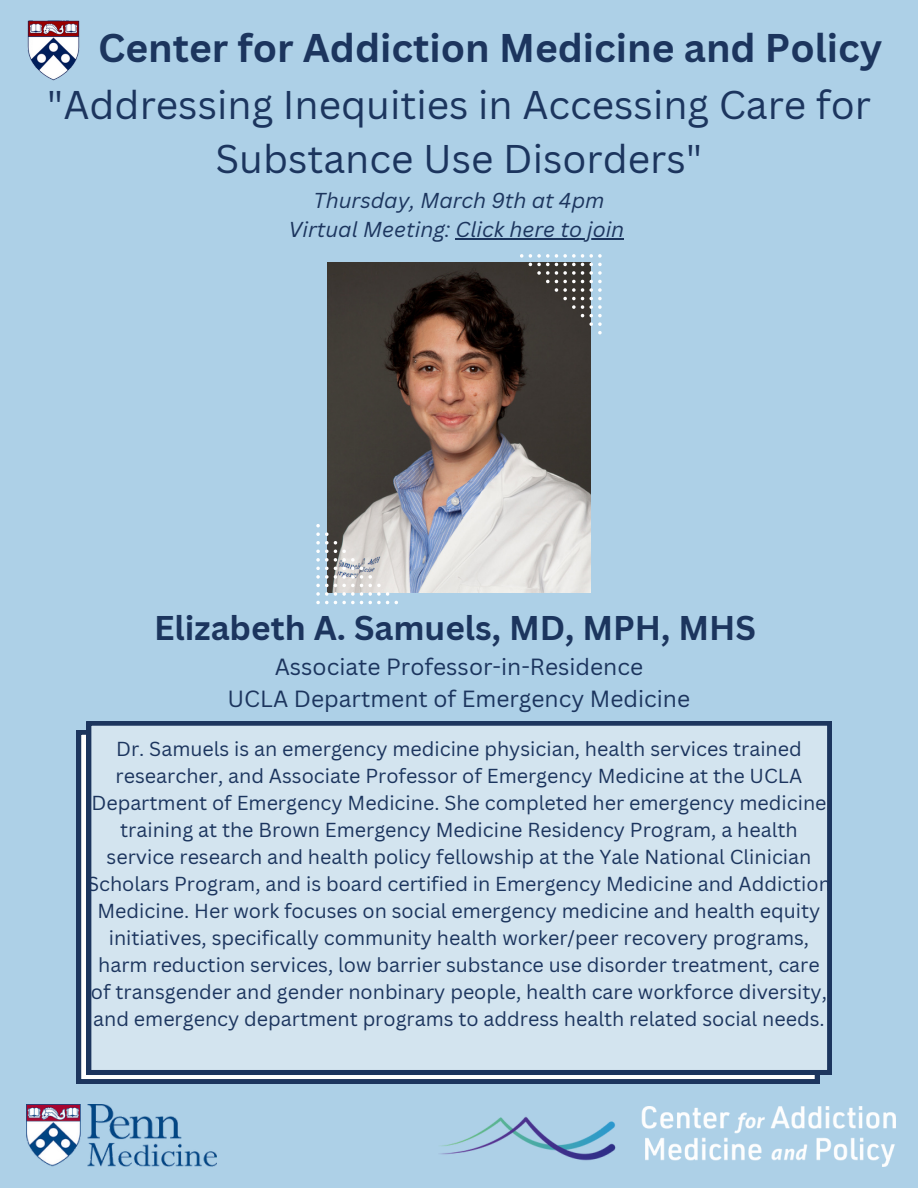
<style>
.page{position:relative;width:918px;height:1188px;background:#add0e7}
.page>*{position:absolute;margin:0;border:0;box-sizing:border-box;transform-origin:0 0}
.t1{font:39px/54px "Canva Sans";color:#1c355e;text-align:center}
.t2{font:700 39px "Canva Sans";color:#1c355e}
.t3{font:700 33.45px "Canva Sans";color:#1c355e}
.t4{font:22.8px/31.5px "Canva Sans";color:#1c355e;text-align:center}
.t5{font:italic 21px/29.2px "Canva Sans";color:#1c355e;text-align:center}
.t6{font:19.65px/27px "Canva Sans";color:#1c355e;text-align:center}
</style>
<div class="page">
<img style="left:27px;top:1104px;width:190px;height:62px">
<img style="left:439px;top:1107px;width:456px;height:59px">
<img style="left:327px;top:263px;width:264px;height:330px">
<svg style="left:316px;top:524px;width:73px;height:80px"></svg>
<svg style="left:529px;top:254px;width:73px;height:80px"></svg>
<svg style="left:520px;top:254px;width:3px;height:4px"></svg>
<svg style="left:77px;top:730px;width:742px;height:354px;background:#818fa5"></svg>
<div style="left:87px;top:721px;width:745px;height:353px;background:#d3e4ef"></div>
<hr style="left:456px;top:238px;width:168px;height:1px;background:#1c355e">
<img style="left:27px;top:20px;width:53px;height:61px">
<h1 class="t2" style="left:98px;top:20px;width:786px">Center for Addiction Medicine and Policy</h1>
<h1 class="t1" style="left:47px;top:77px;width:826px">"Addressing Inequities in Accessing Care for<br>Substance Use Disorders"</h1>
<p class="t5" style="left:289px;top:185px;width:337px">Thursday, March 9th at 4pm<br>Virtual Meeting: Click here to join</p>
<h2 class="t3" style="left:154px;top:605px;width:603px">Elizabeth A. Samuels, MD, MPH, MHS</h2>
<p class="t4" style="left:228px;top:651px;width:464px">Associate Professor-in-Residence<br>UCLA Department of Emergency Medicine</p>
<p class="t6" style="left:87px;top:735px;width:745px">Dr. Samuels is an emergency medicine physician, health services trained researcher, and Associate Professor of Emergency Medicine at the UCLA Department of Emergency Medicine. She completed her emergency medicine training at the Brown Emergency Medicine Residency Program, a health service research and health policy fellowship at the Yale National Clinician Scholars Program, and is board certified in Emergency Medicine and Addiction Medicine. Her work focuses on social emergency medicine and health equity initiatives, specifically community health worker/peer recovery programs, harm reduction services, low barrier substance use disorder treatment, care of transgender and gender nonbinary people, health care workforce diversity, and emergency department programs to address health related social needs.</p>
</div>
